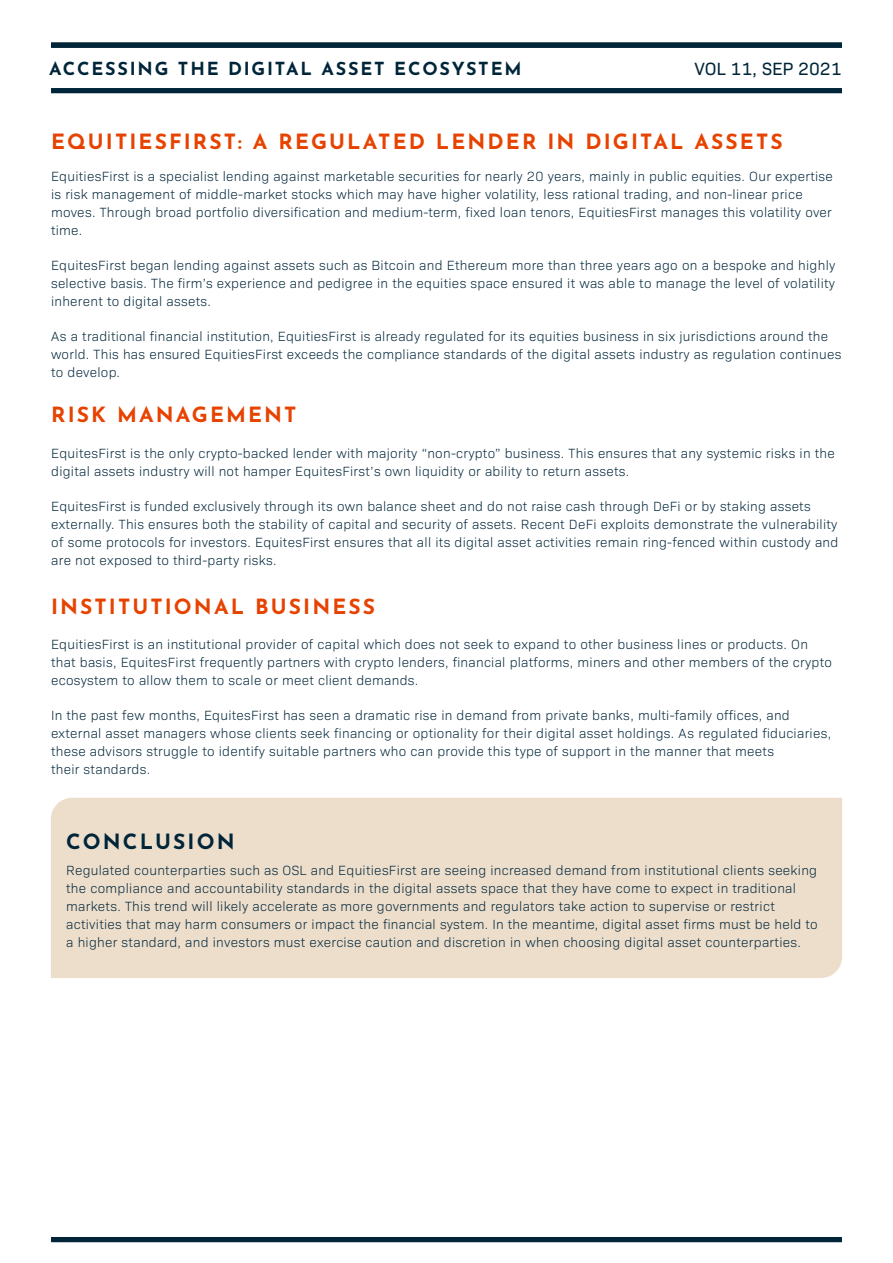
<style>
.page{position:relative;width:893px;height:1263px;background:#fff}
.page>*{position:absolute;margin:0;border:0;box-sizing:border-box;transform-origin:0 0}
.t1{font:700 21px "Josefin Sans";letter-spacing:.1em;color:#e74300}
.t2{font:700 21px "Josefin Sans";letter-spacing:.1em;color:#002539}
.t3{font:700 18px "Josefin Sans";letter-spacing:.1em;color:#002539}
.t4{font:18px "Bio Sans";color:#002539}
.t5{font:300 13.5px/18px "Bio Sans";letter-spacing:.02em;color:#002539}
</style>
<div class="page">
<div style="left:51px;top:798px;width:791px;height:180px;background:#eddecc"></div>
<div style="left:51px;top:1237px;width:791px;height:5px;background:#002539"></div>
<div style="left:51px;top:88px;width:791px;height:5px;background:#002539"></div>
<div style="left:51px;top:43px;width:791px;height:5px;background:#002539"></div>
<p class="t3" style="left:49px;top:53px;width:474px">ACCESSING THE DIGITAL ASSET ECOSYSTEM</p>
<p class="t4" style="left:694px;top:55px;width:148px">VOL 11, SEP 2021</p>
<p class="t1" style="left:51px;top:122px;width:733px">EQUITIESFIRST: A REGULATED LENDER IN DIGITAL ASSETS</p>
<p class="t5" style="left:51px;top:167px;width:783px">EquitiesFirst is a specialist lending against marketable securities for nearly 20 years, mainly in public equities. Our expertise is risk management of middle-market stocks which may have higher volatility, less rational trading, and non-linear price moves. Through broad portfolio diversification and medium-term, fixed loan tenors, EquitiesFirst manages this volatility over time.</p>
<p class="t5" style="left:51px;top:256px;width:786px;text-align:justify">EquitesFirst began lending against assets such as Bitcoin and Ethereum more than three years ago on a bespoke and highly selective basis. The firm’s experience and pedigree in the equities space ensured it was able to manage the level of volatility inherent to digital assets.</p>
<p class="t5" style="left:51px;top:327px;width:792px">As a traditional financial institution, EquitiesFirst is already regulated for its equities business in six jurisdictions around the world. This has ensured EquitiesFirst exceeds the compliance standards of the digital assets industry as regulation continues to develop.</p>
<p class="t1" style="left:51px;top:396px;width:247px">RISK MANAGEMENT</p>
<p class="t5" style="left:51px;top:443px;width:785px">EquitesFirst is the only crypto-backed lender with majority “non-crypto” business. This ensures that any systemic risks in the digital assets industry will not hamper EquitesFirst’s own liquidity or ability to return assets.</p>
<p class="t5" style="left:51px;top:496px;width:789px">EquitesFirst is funded exclusively through its own balance sheet and do not raise cash through DeFi or by staking assets externally. This ensures both the stability of capital and security of assets. Recent DeFi exploits demonstrate the vulnerability of some protocols for investors. EquitesFirst ensures that all its digital asset activities remain ring-fenced within custody and are not exposed to third-party risks.</p>
<p class="t1" style="left:51px;top:588px;width:325px">INSTITUTIONAL BUSINESS</p>
<p class="t5" style="left:51px;top:634px;width:782px">EquitiesFirst is an institutional provider of capital which does not seek to expand to other business lines or products. On that basis, EquitesFirst frequently partners with crypto lenders, financial platforms, miners and other members of the crypto ecosystem to allow them to scale or meet client demands.</p>
<p class="t5" style="left:51px;top:705px;width:782px">In the past few months, EquitesFirst has seen a dramatic rise in demand from private banks, multi-family offices, and external asset managers whose clients seek financing or optionality for their digital asset holdings. As regulated fiduciaries, these advisors struggle to identify suitable partners who can provide this type of support in the manner that meets<br>their standards.</p>
<p class="t2" style="left:66px;top:823px;width:170px">CONCLUSION</p>
<p class="t5" style="left:66px;top:860px;width:753px">Regulated counterparties such as OSL and EquitiesFirst are seeing increased demand from institutional clients seeking the compliance and accountability standards in the digital assets space that they have come to expect in traditional markets. This trend will likely accelerate as more governments and regulators take action to supervise or restrict activities that may harm consumers or impact the financial system. In the meantime, digital asset firms must be held to a higher standard, and investors must exercise caution and discretion in when choosing digital asset counterparties.</p>
</div>
